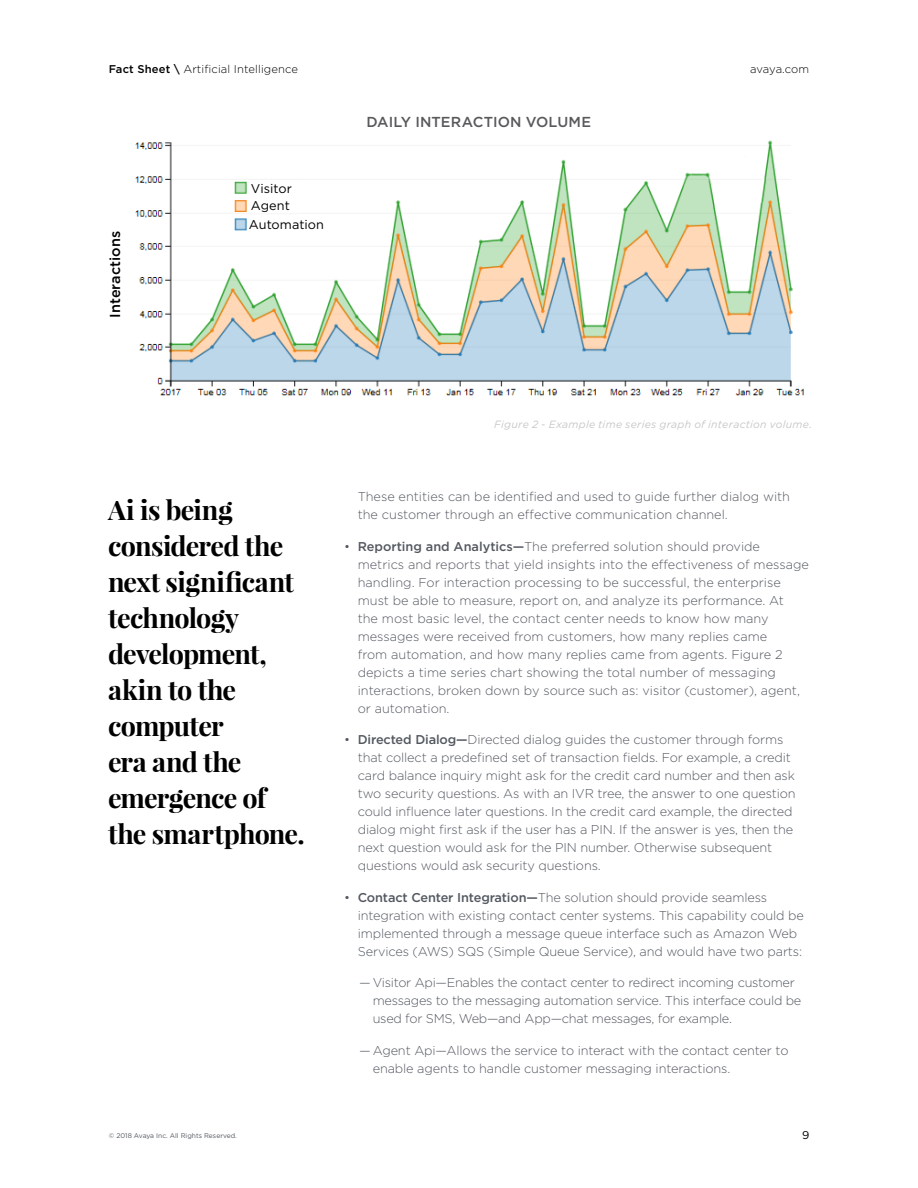
<style>
.page{position:relative;width:918px;height:1188px;background:#fff}
.page>*{position:absolute;margin:0;border:0;box-sizing:border-box;transform-origin:0 0}
.t1{font:700 27px/36px "Playfair Display";letter-spacing:-.03em;color:#000}
.t2{font:500 14.4px "Gotham";letter-spacing:.005em;color:#58595b}
.t3{font:500 14.4px "Gotham";letter-spacing:.005em;color:#000101}
.t4{font:300 12.75px/18px "Gotham";letter-spacing:-.01em;color:#535860}
.t5{font:12.75px/17.7px "Gotham";letter-spacing:.005em;color:#000}
.t6{font:300 11.25px "Gotham";letter-spacing:.01em;color:#000}
.t7{font:300 11.25px "Gotham";letter-spacing:-.01em;color:#000}
.t8{font:11.25px "Gotham";color:#000}
.t9{font:italic 10.5px "Gotham";letter-spacing:.025em;color:#c7c7c6}
.t10{font:6.75px "Gotham";color:#535860}
.s1{font-weight:500}
.s2{font-style:italic}
</style>
<div class="page">
<img style="left:135px;top:140px;width:670px;height:256px">
<div style="left:249px;top:216px;width:75px;height:17px;background:#fff"></div>
<img style="left:248px;top:168px;width:49px;height:76px">
<p class="t6" style="left:109px;top:63px;width:191px"><span class="s1">Fact Sheet \</span> Artificial Intelligence</p>
<p class="t7" style="left:750px;top:63px;width:60px">avaya.com</p>
<p class="t3" style="left:107px;top:318px;width:89px;rotate:-90deg">Interactions</p>
<p class="t5" style="left:251px;top:179px;width:43px">Visitor<br>Agent</p>
<p class="t5" style="left:249px;top:216px;width:77px">Automation</p>
<p class="t2" style="left:366px;top:114px;width:226px">DAILY INTERACTION VOLUME</p>
<h1 class="t1" style="left:108px;top:491px;width:198px">Ai is being considered the next significant technology development, akin to the computer<br>era and the emergence of the smartphone.</h1>
<p class="t10" style="left:109px;top:1132px;width:130px">© 2018 Avaya Inc. All Rights Reserved.</p>
<p class="t9" style="left:494px;top:418px;width:320px">Figure 2 - Example time series graph of interaction volume.</p>
<p class="t4" style="left:358px;top:487px;width:434px">These entities can be identified and used to guide further dialog with the customer through an effective communication channel.</p>
<p class="t4" style="left:358px;top:537px;width:453px;text-indent:-14px">• <span class="s1">Reporting and Analytics—</span>The preferred solution should provide metrics and reports that yield insights into the effectiveness of message handling. For interaction processing to be successful, the enterprise must be able to measure, report on, and analyze its performance. At<br>the most basic level, the contact center needs to know how many messages were received from customers, how many replies came<br>from automation, and how many replies came from agents. Figure 2 depicts a time series chart showing the total number of messaging interactions, broken down by source such as: visitor (customer), agent, or automation.</p>
<p class="t4" style="left:358px;top:730px;width:439px;text-indent:-14px">• <span class="s1">Directed Dialog—</span>Directed dialog guides the customer through forms that collect a predefined set of transaction fields. For example, a credit card balance inquiry might ask for the credit card number and then ask two security questions. As with an IVR tree, the answer to one question could influence later questions. In the credit card example, the directed dialog might first ask if the user has a PIN. If the answer is yes, then the next question would ask for the PIN number. Otherwise subsequent questions would ask security questions.</p>
<p class="t4" style="left:358px;top:888px;width:448px;text-indent:-14px">• <span class="s1">Contact Center Integration—</span>The solution should provide seamless integration with existing contact center systems. This capability could be implemented through a message queue interface such as Amazon Web Services (AWS) SQS (Simple Queue Service), and would have two parts:</p>
<p class="t4" style="left:373px;top:974px;width:430px;text-indent:-14px"><span class="s2">—</span> Visitor Api—Enables the contact center to redirect incoming customer messages to the messaging automation service. This interface could be used for SMS, Web—and App—chat messages, for example.</p>
<p class="t4" style="left:373px;top:1041px;width:417px;text-indent:-14px"><span class="s2">—</span> Agent Api—Allows the service to interact with the contact center to enable agents to handle customer messaging interactions.</p>
<p class="t8" style="left:802px;top:1129px;width:9px">9</p>
</div>
